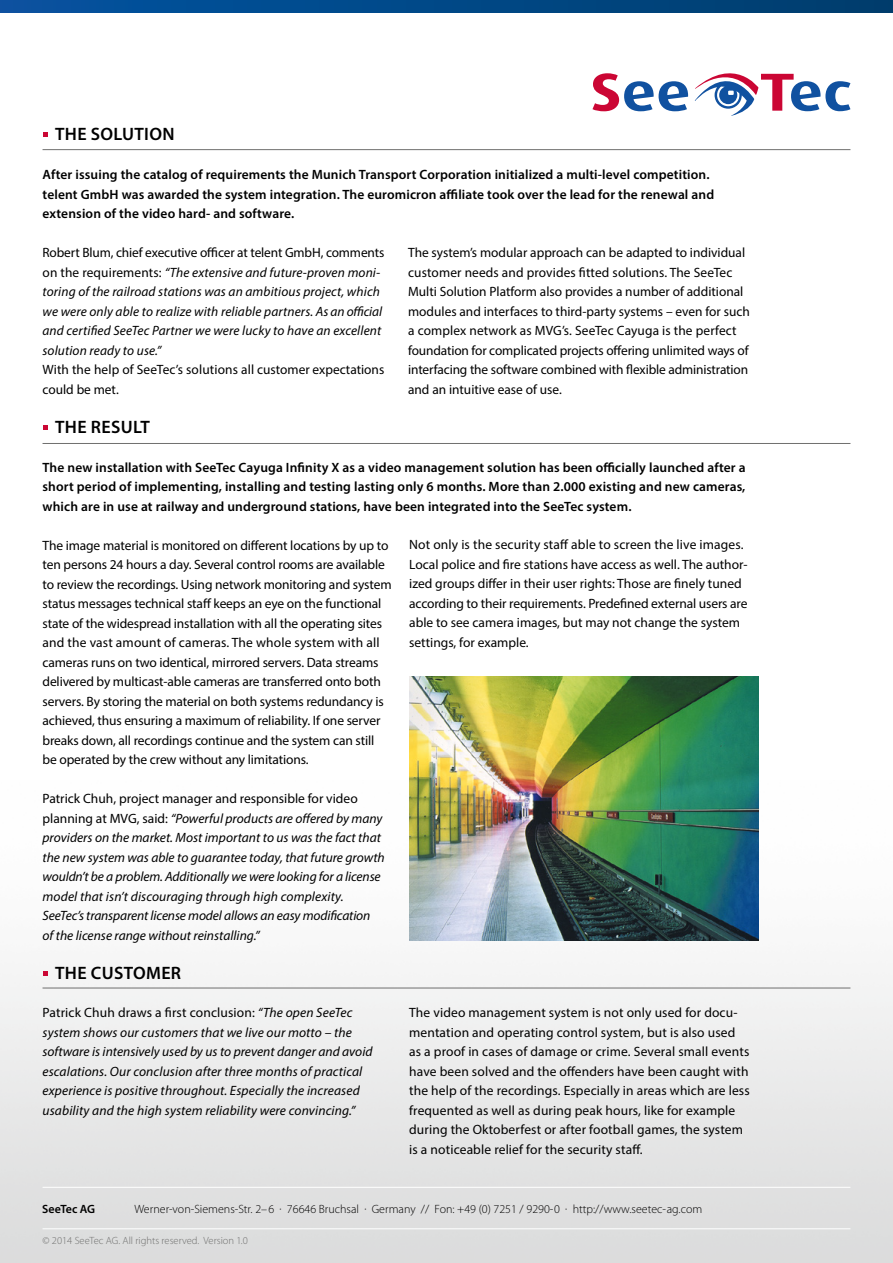
<style>
.page{position:relative;width:893px;height:1263px;background:#fff}
.page>*{position:absolute;margin:0;border:0;box-sizing:border-box;transform-origin:0 0}
.t1{font:600 18px "Myriad Pro";letter-spacing:.02em;color:#000}
.t2{font:13.5px/19.5px "Myriad Pro";color:#000}
.t3{font:italic 13.5px/19.5px "Myriad Pro";letter-spacing:.005em;color:#000}
.t4{font:600 13.5px/19.5px "Myriad Pro";letter-spacing:.01em;color:#000;text-align:justify}
.t5{font:300 12px "Myriad Pro";color:#000}
.t6{font:600 12px "Myriad Pro";letter-spacing:-.01em;color:#000}
.t7{font:300 10.5px "Myriad Pro";color:#6f6f6e}
.s1{font-style:normal}
</style>
<div class="page">
<img style="left:0;top:940px;width:893px;height:323px">
<svg style="left:43px;top:971px;width:5px;height:5px"></svg>
<hr style="left:43px;top:443px;width:807px;height:1px;background:#6f6f6e">
<hr style="left:43px;top:988px;width:807px;height:1px;background:#6f6f6e">
<svg style="left:43px;top:425px;width:5px;height:5px"></svg>
<hr style="left:43px;top:1187px;width:807px;height:1px;background:#fff">
<hr style="left:43px;top:1228px;width:807px;height:1px;background:#fff">
<svg style="left:592px;top:73px;width:96px;height:38px"></svg>
<svg style="left:695px;top:73px;width:155px;height:43px"></svg>
<svg style="left:0;top:0;width:893px;height:13px;background:#014786"></svg>
<svg style="left:43px;top:132px;width:5px;height:5px"></svg>
<hr style="left:43px;top:149px;width:807px;height:1px;background:#6f6f6e">
<img style="left:409px;top:676px;width:350px;height:264px">
<h1 class="t1" style="left:55px;top:123px;width:121px">THE SOLUTION</h1>
<p class="t4" style="left:43px;top:164px;width:673px;text-align:left">After issuing the catalog of requirements the Munich Transport Corporation initialized a multi-level competition. telent GmbH was awarded the system integration. The euromicron affiliate took over the lead for the renewal and extension of the video hard- and software.</p>
<p class="t3" style="left:43px;top:243px;width:343px"><span class="s1">Robert Blum, chief executive officer at telent GmbH, comments on the requirements:</span> “The extensive and future-proven moni&shy;toring of the railroad stations was an ambitious project, which we were only able to realize with reliable partners. As an official and certified SeeTec Partner we were lucky to have an excellent solution ready to use.”</p>
<p class="t2" style="left:43px;top:360px;width:343px">With the help of SeeTec’s solutions all customer expectations could be met.</p>
<p class="t2" style="left:408px;top:243px;width:343px">The system’s modular approach can be adapted to individual customer needs and provides fitted solutions. The SeeTec Multi Solution Platform also provides a number of additional modules and interfaces to third-party systems – even for such a complex network as MVG’s. SeeTec Cayuga is the perfect foundation for complicated projects offering unlimited ways of interfacing the software combined with flexible administration and an intuitive ease of use.</p>
<h1 class="t1" style="left:55px;top:415px;width:96px">THE RESULT</h1>
<p class="t4" style="left:43px;top:457px;width:705px">The new installation with SeeTec Cayuga Infinity X as a video management solution has been officially launched after a short period of implementing, installing and testing lasting only 6 months. More than 2.000 existing and new cameras, which are in use at railway and underground stations, have been integrated into the SeeTec system.</p>
<p class="t2" style="left:43px;top:535px;width:351px">The image material is monitored on different locations by up to ten persons 24 hours a day. Several control rooms are available to review the recordings. Using network monitoring and system status messages technical staff keeps an eye on the functional state of the widespread installation with all the operating sites and the vast amount of cameras. The whole system with all cameras runs on two identical, mirrored servers. Data streams delivered by multicast-able cameras are transferred onto both servers. By storing the material on both systems redundancy is achieved, thus ensuring a maximum of reliability. If one server breaks down, all recordings continue and the system can still be operated by the crew without any limitations.</p>
<p class="t3" style="left:43px;top:788px;width:344px"><span class="s1">Patrick Chuh, project manager and responsible for video planning at MVG, said:</span> “Powerful products are offered by many providers on the market. Most important to us was the fact that the new system was able to guarantee today, that future growth wouldn’t be a problem. Additionally we were looking for a license model that isn’t discouraging through high complexity.<br>SeeTec’s transparent license model allows an easy modification<br>of the license range without reinstalling.”</p>
<p class="t2" style="left:409px;top:535px;width:340px">Not only is the security staff able to screen the live images.<br>Local police and fire stations have access as well. The author&shy;ized groups differ in their user rights: Those are finely tuned according to their requirements. Predefined external users are able to see camera images, but may not change the system settings, for example.</p>
<h1 class="t1" style="left:55px;top:961px;width:128px">THE CUSTOMER</h1>
<p class="t3" style="left:43px;top:1003px;width:331px"><span class="s1">Patrick Chuh draws a first conclusion:</span> “The open SeeTec system shows our customers that we live our motto – the software is intensively used by us to prevent danger and avoid escalations. Our conclusion after three months of practical experience is positive throughout. Especially the increased usability and the high system reliability were convincing.”</p>
<p class="t2" style="left:409px;top:1003px;width:342px">The video management system is not only used for docu&shy;mentation and operating control system, but is also used as a proof in cases of damage or crime. Several small events have been solved and the offenders have been caught with the help of the recordings. Especially in areas which are less frequented as well as during peak hours, like for example during the Oktoberfest or after football games, the system is a noticeable relief for the security staff.</p>
<p class="t6" style="left:42px;top:1201px;width:55px">SeeTec AG</p>
<p class="t5" style="left:134px;top:1201px;width:569px">Werner-von-Siemens-Str. 2–6 · 76646 Bruchsal · Germany // Fon: +49 (0) 7251 / 9290-0 · http://www.seetec-ag.com</p>
<p class="t7" style="left:43px;top:1234px;width:207px">© 2014 SeeTec AG. All rights reserved. Version 1.0</p>
</div>
